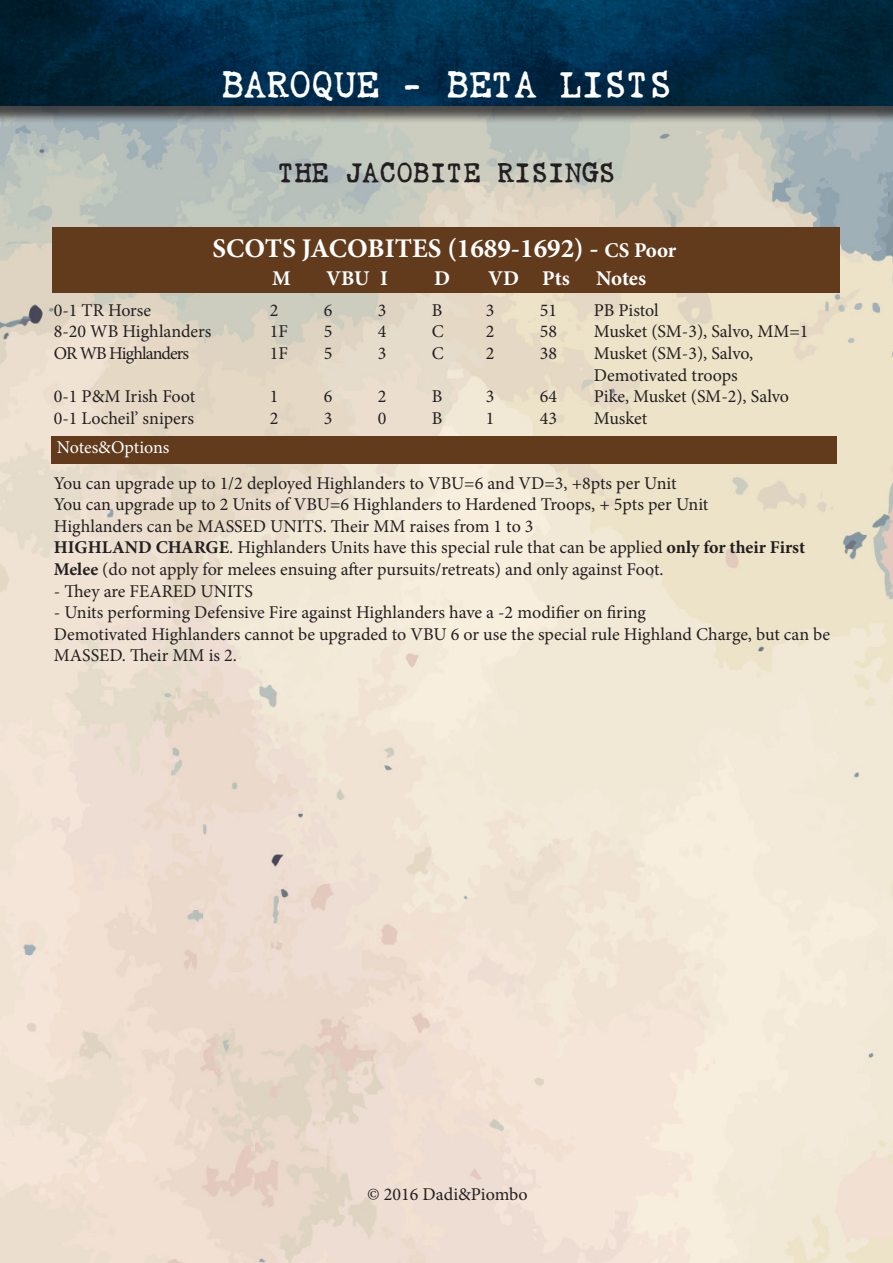
<style>
.page{position:relative;width:893px;height:1263px;background:#fff}
.page>*{position:absolute;margin:0;border:0;box-sizing:border-box;transform-origin:0 0}
.t1{font:36px "Gabriele Bad AH";color:#fff}
.t2{font:700 27px "Minion Pro";color:#fff}
.t3{font:27px "Gabriele Bad AH";color:#231f20}
.t4{font:700 21px "Minion Pro";color:#fff}
.t5{font:18px/21.6px "Minion Pro";color:#231f20}
.t6{font:18px "Minion Pro";letter-spacing:-.05em;color:#231f20}
.t7{font:18px "Minion Pro";letter-spacing:-.005em;color:#fff}
.s1{font-size:21px}
.s2{font-weight:700}
</style>
<div class="page">
<img style="left:0;top:124px;width:893px;height:1139px">
<div style="left:0;top:0;width:893px;height:124px;background:#231f20;opacity:.75"></div>
<img style="left:0;top:0;width:893px;height:106px">
<div style="left:53px;top:227px;width:787px;height:66px;background:#623b1d"></div>
<div style="left:52px;top:436px;width:785px;height:27px;background:#623b1d"></div>
<p class="t1" style="left:221px;top:64px;width:452px">BAROQUE - BETA LISTS</p>
<p class="t3" style="left:278px;top:158px;width:339px">THE JACOBITE RISINGS</p>
<p class="t2" style="left:212px;top:229px;width:465px">SCOTS JACOBITES (1689-1692) - <span class="s1">CS Poor</span></p>
<p class="t4" style="left:272px;top:264px;width:20px">M</p>
<p class="t4" style="left:326px;top:264px;width:63px">VBU I</p>
<p class="t4" style="left:434px;top:264px;width:17px">D</p>
<p class="t4" style="left:488px;top:264px;width:83px">VD Pts</p>
<p class="t4" style="left:596px;top:264px;width:52px">Notes</p>
<p class="t5" style="left:54px;top:299px;width:99px">0-1 TR Horse</p>
<p class="t5" style="left:270px;top:299px;width:10px">2</p>
<p class="t5" style="left:324px;top:299px;width:10px">6</p>
<p class="t5" style="left:378px;top:299px;width:10px">3</p>
<p class="t5" style="left:432px;top:299px;width:12px">B</p>
<p class="t5" style="left:486px;top:299px;width:10px">3</p>
<p class="t5" style="left:540px;top:299px;width:19px">51</p>
<p class="t5" style="left:594px;top:299px;width:66px">PB Pistol</p>
<p class="t5" style="left:54px;top:321px;width:159px">8-20 WB Highlanders</p>
<p class="t5" style="left:270px;top:321px;width:20px">1F</p>
<p class="t5" style="left:324px;top:321px;width:10px">5</p>
<p class="t5" style="left:378px;top:321px;width:10px">4</p>
<p class="t5" style="left:432px;top:321px;width:13px">C</p>
<p class="t5" style="left:486px;top:321px;width:10px">2</p>
<p class="t5" style="left:540px;top:321px;width:19px">58</p>
<p class="t5" style="left:594px;top:321px;width:216px">Musket (SM-3), Salvo, MM=1</p>
<p class="t6" style="left:54px;top:341px;width:137px">OR WB Highlanders</p>
<p class="t5" style="left:270px;top:342px;width:20px">1F</p>
<p class="t5" style="left:324px;top:342px;width:10px">5</p>
<p class="t5" style="left:378px;top:342px;width:10px">3</p>
<p class="t5" style="left:432px;top:342px;width:13px">C</p>
<p class="t5" style="left:486px;top:342px;width:10px">2</p>
<p class="t5" style="left:540px;top:342px;width:19px">38</p>
<p class="t5" style="left:594px;top:342px;width:161px">Musket (SM-3), Salvo,</p>
<p class="t5" style="left:594px;top:364px;width:145px">Demotivated troops</p>
<p class="t5" style="left:54px;top:386px;width:143px">0-1 P&amp;M Irish Foot</p>
<p class="t5" style="left:270px;top:386px;width:10px">1</p>
<p class="t5" style="left:324px;top:386px;width:10px">6</p>
<p class="t5" style="left:378px;top:386px;width:10px">2</p>
<p class="t5" style="left:432px;top:386px;width:12px">B</p>
<p class="t5" style="left:486px;top:386px;width:10px">3</p>
<p class="t5" style="left:540px;top:386px;width:19px">64</p>
<p class="t5" style="left:594px;top:386px;width:197px">Pike, Musket (SM-2), Salvo</p>
<p class="t5" style="left:54px;top:407px;width:142px">0-1 Locheil’ snipers</p>
<p class="t5" style="left:270px;top:407px;width:10px">2</p>
<p class="t5" style="left:324px;top:407px;width:10px">3</p>
<p class="t5" style="left:378px;top:407px;width:10px">0</p>
<p class="t5" style="left:432px;top:407px;width:12px">B</p>
<p class="t5" style="left:486px;top:407px;width:10px">1</p>
<p class="t5" style="left:540px;top:407px;width:19px">43</p>
<p class="t5" style="left:594px;top:407px;width:55px">Musket</p>
<p class="t7" style="left:57px;top:435px;width:114px">Notes&amp;Options</p>
<p class="t5" style="left:54px;top:472px;width:624px">You can upgrade up to 1/2 deployed Highlanders to VBU=6 and VD=3, +8pts per Unit</p>
<p class="t5" style="left:54px;top:494px;width:753px">You can upgrade up to 2 Units of VBU=6 Highlanders to Hardened Troops, + 5pts per Unit<br>Highlanders can be MASSED UNITS. Their MM raises from 1 to 3<br><span class="s2">HIGHLAND CHARGE</span>. Highlanders Units have this special rule that can be applied <span class="s2">only for their First Melee</span> (do not apply for melees ensuing after pursuits/retreats) and only against Foot.</p>
<p class="t5" style="left:54px;top:580px;width:201px">- They are FEARED UNITS</p>
<p class="t5" style="left:54px;top:602px;width:778px">- Units performing Defensive Fire against Highlanders have a -2 modifier on firing<br>Demotivated Highlanders cannot be upgraded to VBU 6 or use the special rule Highland Charge, but can be<br>MASSED. Their MM is 2.</p>
<p class="t5" style="left:367px;top:1183px;width:162px">© 2016 Dadi&amp;Piombo</p>
</div>
